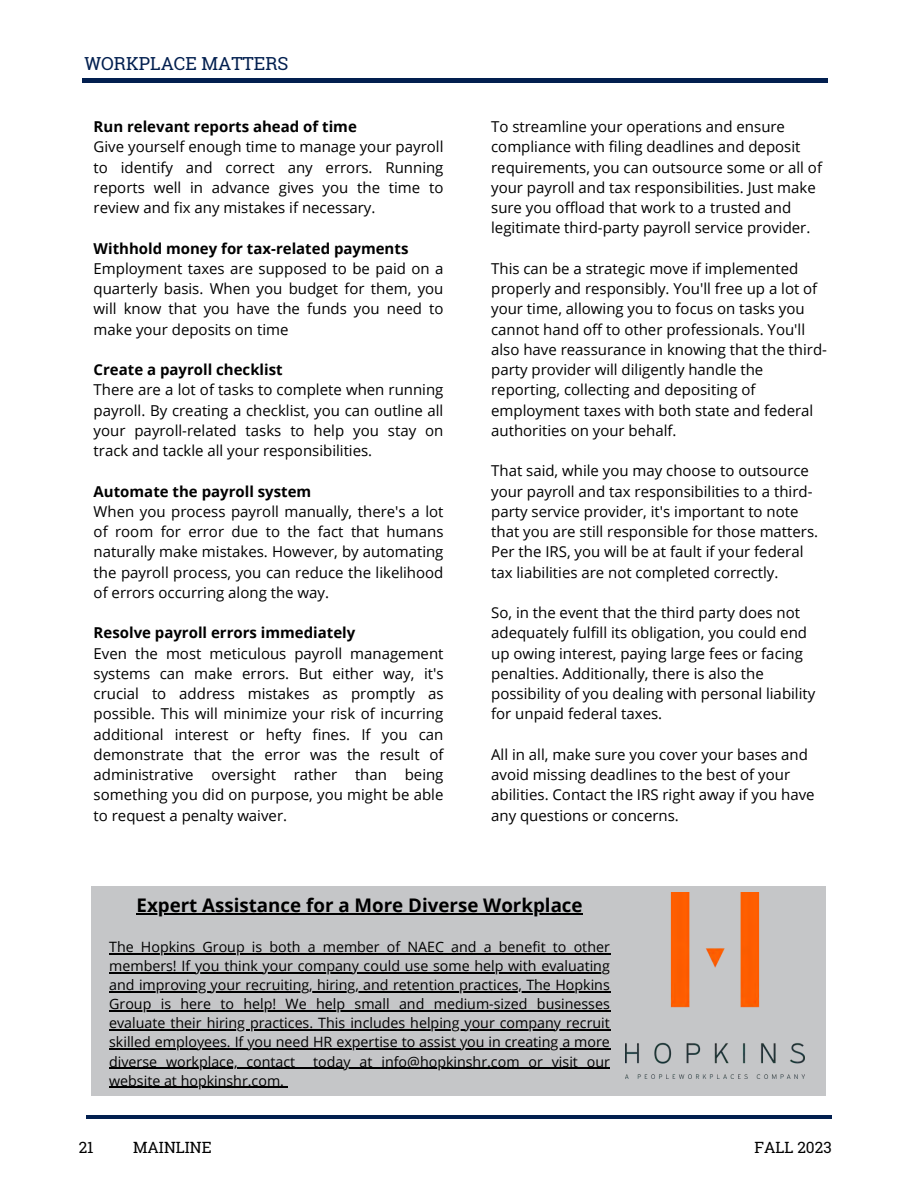
<style>
.page{position:relative;width:918px;height:1188px;background:#fff}
.page>*{position:absolute;margin:0;border:0;box-sizing:border-box;transform-origin:0 0}
.t1{font:700 18.75px "Open Sans";color:#000}
.t2{font:18px "Roboto Slab";color:#021f4f}
.t3{font:15.45px "Roboto Slab";color:#000}
.t4{font:15px/20.2px "Open Sans";color:#000;text-align:justify}
.t5{font:700 15px "Open Sans";color:#000}
.t6{font:14.25px/19px "Open Sans";color:#000;text-align:justify}
</style>
<div class="page">
<hr style="left:82px;top:79px;width:745px;height:3px;background:#021f4f">
<hr style="left:86px;top:1116px;width:746px;height:3px;background:#021f4f">
<div style="left:92px;top:887px;width:734px;height:209px;background:#c5c6c8"></div>
<img style="left:625px;top:893px;width:179px;height:185px">
<hr style="left:137px;top:914px;width:446px;height:1px;background:#000">
<hr style="left:109px;top:953px;width:501px;height:1px;background:#000">
<hr style="left:109px;top:972px;width:501px;height:1px;background:#000">
<hr style="left:109px;top:991px;width:501px;height:1px;background:#000">
<hr style="left:109px;top:1010px;width:501px;height:1px;background:#000">
<hr style="left:109px;top:1029px;width:501px;height:2px;background:#000">
<hr style="left:109px;top:1049px;width:501px;height:1px;background:#000">
<hr style="left:109px;top:1068px;width:186px;height:1px;background:#000">
<svg style="left:295px;top:1068px;width:18px;height:1px"></svg>
<hr style="left:313px;top:1068px;width:297px;height:1px;background:#000">
<hr style="left:109px;top:1087px;width:175px;height:1px;background:#000">
<p class="t2" style="left:84px;top:52px;width:206px">WORKPLACE MATTERS</p>
<p class="t5" style="left:94px;top:116px;width:265px">Run relevant reports ahead of time</p>
<p class="t4" style="left:94px;top:137px;width:351px">Give yourself enough time to manage your payroll to identify and correct any errors. Running reports well in advance gives you the time to review and fix any mistakes if necessary.</p>
<p class="t5" style="left:94px;top:238px;width:316px">Withhold money for tax-related payments</p>
<p class="t4" style="left:94px;top:258px;width:351px">Employment taxes are supposed to be paid on a quarterly basis. When you budget for them, you will know that you have the funds you need to make your deposits on time</p>
<p class="t5" style="left:94px;top:359px;width:191px">Create a payroll checklist</p>
<p class="t4" style="left:94px;top:380px;width:351px">There are a lot of tasks to complete when running payroll. By creating a checklist, you can outline all your payroll-related tasks to help you stay on track and tackle all your responsibilities.</p>
<p class="t5" style="left:94px;top:481px;width:219px">Automate the payroll system</p>
<p class="t4" style="left:94px;top:501px;width:351px">When you process payroll manually, there's a lot of room for error due to the fact that humans naturally make mistakes. However, by automating the payroll process, you can reduce the likelihood of errors occurring along the way.</p>
<p class="t5" style="left:94px;top:622px;width:263px">Resolve payroll errors immediately</p>
<p class="t4" style="left:94px;top:643px;width:351px">Even the most meticulous payroll management systems can make errors. But either way, it's crucial to address mistakes as promptly as possible. This will minimize your risk of incurring additional interest or hefty fines. If you can demonstrate that the error was the result of administrative oversight rather than being something you did on purpose, you might be able to request a penalty waiver.</p>
<p class="t4" style="left:491px;top:116px;width:332px;text-align:left">To streamline your operations and ensure compliance with filing deadlines and deposit requirements, you can outsource some or all of your payroll and tax responsibilities. Just make sure you offload that work to a trusted and legitimate third-party payroll service provider.</p>
<p class="t4" style="left:491px;top:258px;width:337px;text-align:left">This can be a strategic move if implemented properly and responsibly. You'll free up a lot of your time, allowing you to focus on tasks you cannot hand off to other professionals. You'll also have reassurance in knowing that the third&shy;party provider will diligently handle the reporting, collecting and depositing of employment taxes with both state and federal authorities on your behalf.</p>
<p class="t4" style="left:491px;top:461px;width:329px;text-align:left">That said, while you may choose to outsource your payroll and tax responsibilities to a third&shy;party service provider, it's important to note that you are still responsible for those matters.<br>Per the IRS, you will be at fault if your federal tax liabilities are not completed correctly.</p>
<p class="t4" style="left:491px;top:602px;width:326px;text-align:left">So, in the event that the third party does not adequately fulfill its obligation, you could end up owing interest, paying large fees or facing penalties. Additionally, there is also the possibility of you dealing with personal liability for unpaid federal taxes.</p>
<p class="t4" style="left:491px;top:744px;width:325px;text-align:left">All in all, make sure you cover your bases and avoid missing deadlines to the best of your abilities. Contact the IRS right away if you have any questions or concerns.</p>
<p class="t1" style="left:137px;top:892px;width:448px">Expert Assistance for a More Diverse Workplace</p>
<p class="t6" style="left:109px;top:937px;width:502px">The Hopkins Group is both a member of NAEC and a benefit to other members! If you think your company could use some help with evaluating and improving your recruiting, hiring, and retention practices, The Hopkins Group is here to help! We help small and medium-sized businesses evaluate their hiring practices. This includes helping your company recruit skilled employees. If you need HR expertise to assist you in creating a more diverse workplace, contact</p>
<p class="t6" style="left:313px;top:1052px;width:298px">today at info@hopkinshr.com or visit our</p>
<p class="t6" style="left:109px;top:1071px;width:176px">website at hopkinshr.com.</p>
<p class="t3" style="left:79px;top:1137px;width:16px">21</p>
<p class="t3" style="left:133px;top:1137px;width:80px">MAINLINE</p>
<p class="t3" style="left:754px;top:1137px;width:79px">FALL 2023</p>
</div>
